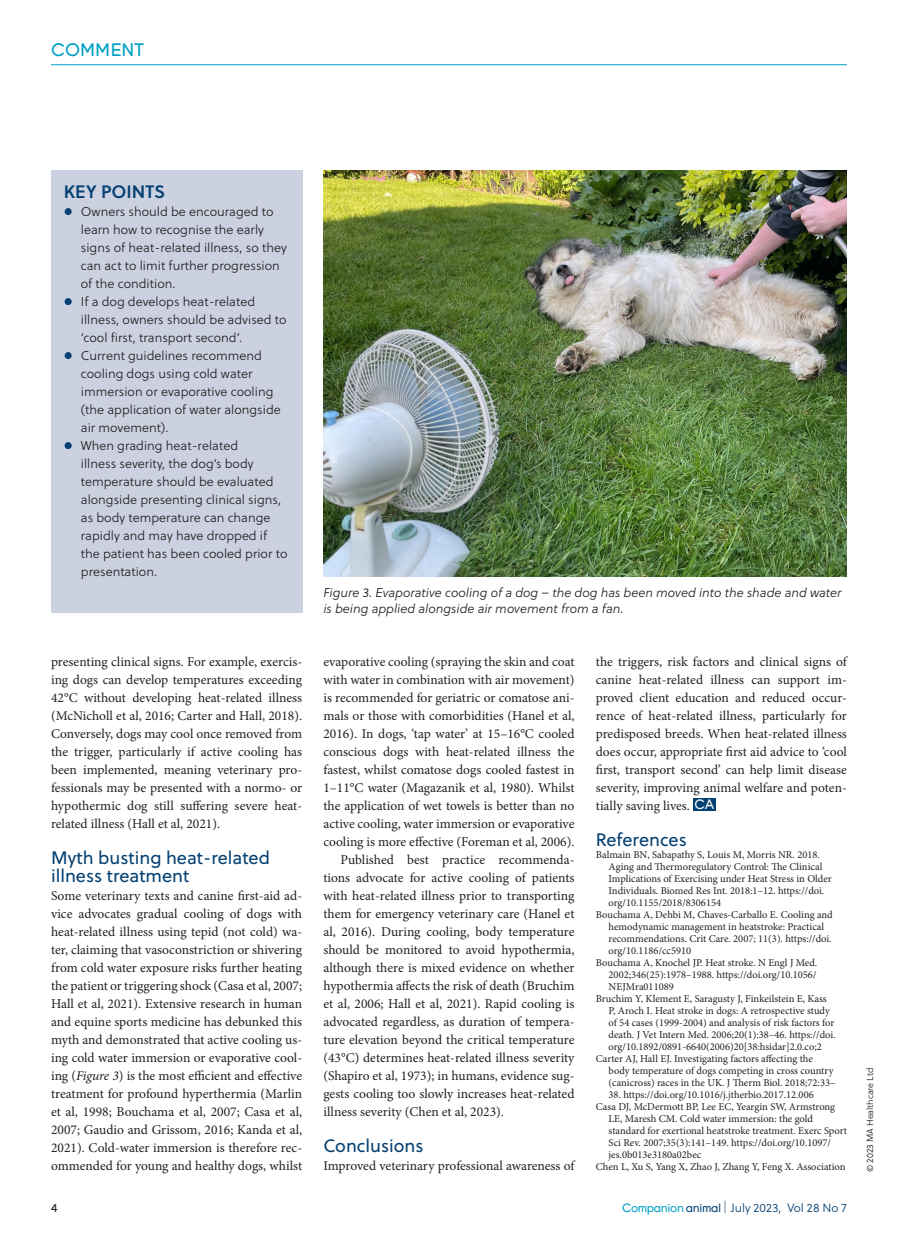
<style>
.page{position:relative;width:915px;height:1242px;background:#fff}
.page>*{position:absolute;margin:0;border:0;box-sizing:border-box;transform-origin:0 0}
.CA_subhead_A{font:18px/18px "Soleil";color:#044072}
.CA_box_head{font:18px "Soleil Sb";color:#044072}
.t1{font:18px "Young";color:#00a0c4}
.CA_body_no_indent{font:13.5px/18px "Minion Pro";letter-spacing:-.005em;color:#231f20;text-align:justify}
.CA_body_indent{font:13.5px/18px "Minion Pro";color:#231f20;text-align:justify}
.t2{font:12.75px/18px "Soleil Lt";color:#231f20}
.CA_caption{font:italic 12.75px/15.3px "Soleil Lt";color:#231f20}
.t3{font:12px "Soleil Lt";color:#044072}
.t4{font:12px "Soleil";color:#231f20}
.CA_refs{font:10.5px/12px "Minion Pro";color:#231f20}
.t5{font:9px "Soleil Lt";letter-spacing:-.01em;color:#231f20}
.s1{font-style:italic}
.s2{font-family:"Young";color:#fff}
.s3{font-family:"Young";color:#00a0c4}
.s4{font-family:"Young"}
.s5{font-family:"Soleil";color:#7185aa}
</style>
<div class="page">
<div style="left:51px;top:170px;width:251px;height:442px;background:#cbd1e0"></div>
<img style="left:323px;top:170px;width:523px;height:406px">
<div style="left:692px;top:798px;width:23px;height:12px;background:#044072"></div>
<hr style="left:51px;top:64px;width:795px;height:1px;background:#00a0c4">
<h1 class="t1" style="left:51px;top:40px;width:94px">COMMENT</h1>
<p class="CA_box_head" style="left:64px;top:178px;width:103px">KEY POINTS</p>
<p class="t2" style="left:81px;top:202px;width:207px">Owners should be encouraged to learn how to recognise the early signs of heat-related illness, so they can act to limit further progression of the condition.</p>
<p class="t2" style="left:81px;top:292px;width:207px">If a dog develops heat-related illness, owners should be advised to ‘cool first, transport second’.</p>
<p class="t2" style="left:81px;top:346px;width:201px">Current guidelines recommend cooling dogs using cold water immersion or evaporative cooling (the application of water alongside air movement).</p>
<p class="t2" style="left:81px;top:436px;width:208px">When grading heat-related<br>illness severity, the dog’s body temperature should be evaluated alongside presenting clinical signs, as body temperature can change rapidly and may have dropped if the patient has been cooled prior to presentation.</p>
<p class="CA_body_indent" style="left:51px;top:653px;width:252px">presenting clinical signs. For example, exercis&shy;ing dogs can develop temperatures exceeding 42°C without developing heat-related illness (McNicholl et al, 2016; Carter and Hall, 2018).<br>Conversely, dogs may cool once removed from the trigger, particularly if active cooling has been implemented, meaning veterinary pro&shy;fessionals may be presented with a normo- or hypothermic dog still suffering severe heat&shy;related illness (Hall et al, 2021).</p>
<p class="CA_subhead_A" style="left:51px;top:848px;width:220px">Myth busting heat-related illness treatment</p>
<p class="CA_body_no_indent" style="left:51px;top:887px;width:252px">Some veterinary texts and canine first-aid ad&shy;vice advocates gradual cooling of dogs with heat-related illness using tepid (not cold) wa&shy;ter, claiming that vasoconstriction or shivering from cold water exposure risks further heating the patient or triggering shock (Casa et al, 2007; Hall et al, 2021). Extensive research in human and equine sports medicine has debunked this myth and demonstrated that active cooling us&shy;ing cold water immersion or evaporative cool&shy;ing (<span class="s1">Figure 3</span>) is the most efficient and effective treatment for profound hyperthermia (Marlin et al, 1998; Bouchama et al, 2007; Casa et al, 2007; Gaudio and Grissom, 2016; Kanda et al, 2021). Cold-water immersion is therefore rec&shy;ommended for young and healthy dogs, whilst</p>
<p class="CA_caption" style="left:323px;top:585px;width:519px">Figure 3. Evaporative cooling of a dog – the dog has been moved into the shade and water is being applied alongside air movement from a fan.</p>
<p class="CA_body_no_indent" style="left:323px;top:653px;width:252px">evaporative cooling (spraying the skin and coat with water in combination with air movement) is recommended for geriatric or comatose ani&shy;mals or those with comorbidities (Hanel et al, 2016). In dogs, ‘tap water’ at 15–16°C cooled conscious dogs with heat-related illness the fastest, whilst comatose dogs cooled fastest in 1–11°C water (Magazanik et al, 1980). Whilst the application of wet towels is better than no active cooling, water immersion or evaporative cooling is more effective (Foreman et al, 2006).</p>
<p class="CA_body_indent" style="left:323px;top:851px;width:252px;text-indent:17px">Published best practice recommenda&shy;tions advocate for active cooling of patients with heat-related illness prior to transporting them for emergency veterinary care (Hanel et al, 2016). During cooling, body temperature should be monitored to avoid hypothermia, although there is mixed evidence on whether hypothermia affects the risk of death (Bruchim et al, 2006; Hall et al, 2021). Rapid cooling is advocated regardless, as duration of tempera&shy;ture elevation beyond the critical temperature (43°C) determines heat-related illness severity (Shapiro et al, 1973); in humans, evidence sug&shy;gests cooling too slowly increases heat-related illness severity (Chen et al, 2023).</p>
<p class="CA_subhead_A" style="left:323px;top:1136px;width:102px">Conclusions</p>
<p class="CA_body_no_indent" style="left:323px;top:1157px;width:252px">Improved veterinary professional awareness of</p>
<p class="CA_body_no_indent" style="left:595px;top:653px;width:252px">the triggers, risk factors and clinical signs of canine heat-related illness can support im&shy;proved client education and reduced occur&shy;rence of heat-related illness, particularly for predisposed breeds. When heat-related illness does occur, appropriate first aid advice to ‘cool first, transport second’ can help limit disease severity, improving animal welfare and poten&shy;tially saving lives. <span class="s2">CA</span></p>
<p class="CA_subhead_A" style="left:595px;top:830px;width:92px">References</p>
<p class="CA_refs" style="left:608px;top:849px;width:224px;text-indent:-13px">Balmain BN, Sabapathy S, Louis M, Morris NR. 2018.<br>Aging and Thermoregulatory Control: The Clinical Implications of Exercising under Heat Stress in Older Individuals. Biomed Res Int. 2018:1–12. https://doi. org/10.1155/2018/8306154</p>
<p class="CA_refs" style="left:608px;top:909px;width:226px;text-indent:-13px">Bouchama A, Dehbi M, Chaves-Carballo E. Cooling and hemodynamic management in heatstroke: Practical recommendations. Crit Care. 2007; 11(3). https://doi. org/10.1186/cc5910</p>
<p class="CA_refs" style="left:608px;top:957px;width:210px;text-align:justify;text-indent:-13px">Bouchama A, Knochel JP. Heat stroke. N Engl J Med.<br>2002;346(25):1978–1988. https://doi.org/10.1056/ NEJMra011089</p>
<p class="CA_refs" style="left:608px;top:993px;width:228px;text-indent:-13px">Bruchim Y, Klement E, Saragusty J, Finkeilstein E, Kass P, Aroch I. Heat stroke in dogs: A retrospective study of 54 cases (1999-2004) and analysis of risk factors for death. J Vet Intern Med. 2006;20(1):38–46. https://doi. org/10.1892/0891-6640(2006)20[38:hsidar]2.0.co;2</p>
<p class="CA_refs" style="left:608px;top:1053px;width:228px;text-indent:-13px">Carter AJ, Hall EJ. Investigating factors affecting the body temperature of dogs competing in cross country (canicross) races in the UK. J Therm Biol. 2018;72:33–</p>
<p class="CA_refs" style="left:608px;top:1089px;width:206px">38. https://doi.org/10.1016/j.jtherbio.2017.12.006</p>
<p class="CA_refs" style="left:608px;top:1101px;width:240px;text-indent:-13px">Casa DJ, McDermott BP, Lee EC, Yeargin SW, Armstrong LE, Maresh CM. Cold water immersion: the gold standard for exertional heatstroke treatment. Exerc Sport Sci Rev. 2007;35(3):141–149. https://doi.org/10.1097/ jes.0b013e3180a02bec</p>
<p class="CA_refs" style="left:595px;top:1161px;width:251px">Chen L, Xu S, Yang X, Zhao J, Zhang Y, Feng X. Association</p>
<p class="t4" style="left:51px;top:1198px;width:8px">4</p>
<p class="t3" style="left:621px;top:1199px;width:226px"><span class="s3">Companion</span> <span class="s4">animal</span> <span class="s5">|</span> July 2023, Vol 28 No 7</p>
<p class="t5" style="left:863px;top:1171px;width:106px;rotate:-90deg">© 2023 MA Healthcare Ltd</p>
</div>
